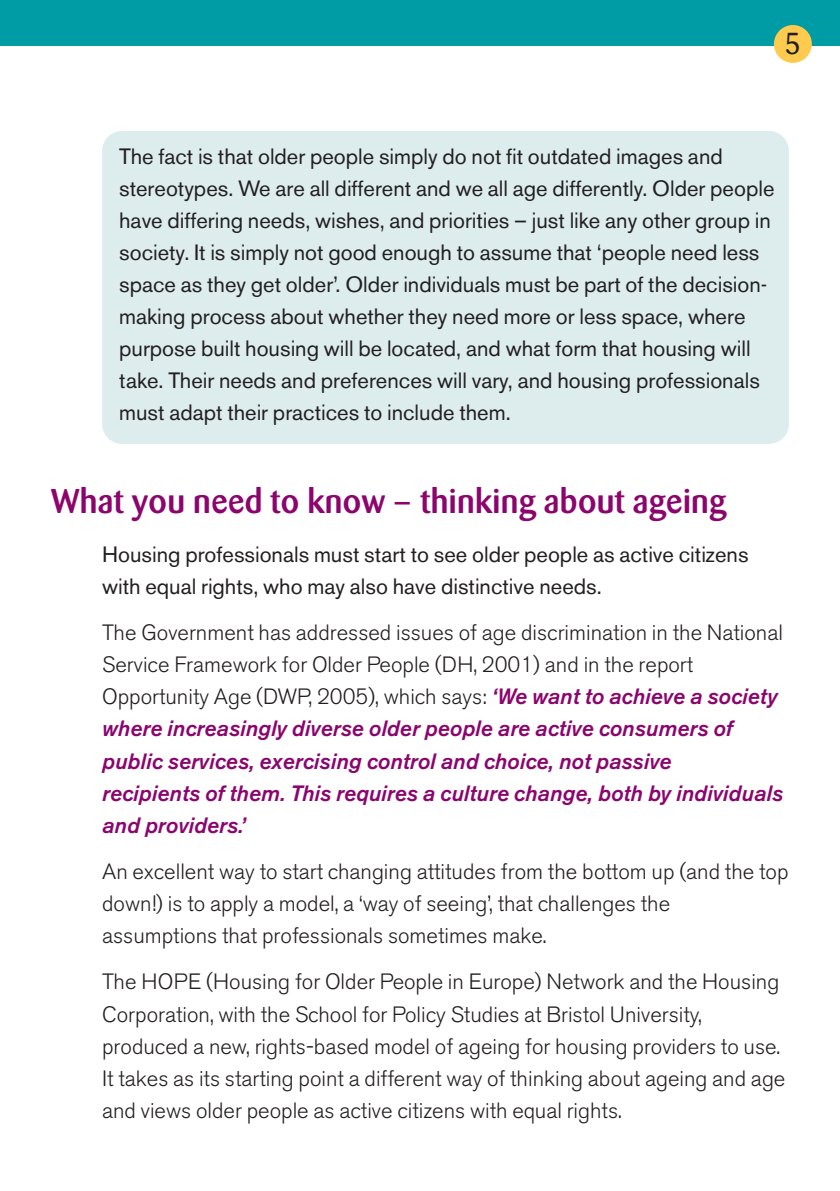
<style>
.page{position:relative;width:840px;height:1191px;background:#fff}
.page>*{position:absolute;margin:0;border:0;box-sizing:border-box;transform-origin:0 0}
.t1{font:500 34px "Barmeno";letter-spacing:.01em;color:#8b056d}
.t2{font:30px "Barmeno";color:#231f20}
.t3{font:22px/32px "Akzidenz Grotesk BE";color:#231f20}
.t4{font:300 22px/32px "Akzidenz Grotesk BE";color:#231f20}
.t5{font:italic 500 22px/32px "Akzidenz Grotesk BE";letter-spacing:.005em;color:#8b056d}
.s1{font-weight:300;font-style:normal;color:#231f20}
</style>
<div class="page">
<div style="left:102px;top:131px;width:686px;height:313px;background:#ddedee;border-radius:20px"></div>
<div style="left:0;top:1px;width:839px;height:45px;background:#009ca6"></div>
<div style="left:773px;top:25px;width:38px;height:38px;background:#ffcb4e;border-radius:50%"></div>
<h2 class="t2" style="left:784px;top:31px;width:18px">5</h2>
<p class="t3" style="left:119px;top:142px;width:656px">The fact is that older people simply do not fit outdated images and stereotypes. We are all different and we all age differently. Older people have differing needs, wishes, and priorities – just like any other group in society. It is simply not good enough to assume that ‘people need less space as they get older’. Older individuals must be part of the decision&shy;making process about whether they need more or less space, where purpose built housing will be located, and what form that housing will take. Their needs and preferences will vary, and housing professionals must adapt their practices to include them.</p>
<h1 class="t1" style="left:51px;top:486px;width:676px">What you need to know – thinking about ageing</h1>
<p class="t3" style="left:102px;top:540px;width:647px">Housing professionals must start to see older people as active citizens with equal rights, who may also have distinctive needs.</p>
<p class="t5" style="left:102px;top:618px;width:682px"><span class="s1">The Government has addressed issues of age discrimination in the National Service Framework for Older People (DH, 2001) and in the report Opportunity Age (DWP, 2005), which says:</span> ‘We want to achieve a society where increasingly diverse older people are active consumers of public services, exercising control and choice, not passive<br>recipients of them. This requires a culture change, both by individuals and providers.’</p>
<p class="t4" style="left:102px;top:858px;width:687px">An excellent way to start changing attitudes from the bottom up (and the top down!) is to apply a model, a ‘way of seeing’, that challenges the assumptions that professionals sometimes make.</p>
<p class="t4" style="left:102px;top:968px;width:684px">The HOPE (Housing for Older People in Europe) Network and the Housing Corporation, with the School for Policy Studies at Bristol University, produced a new, rights-based model of ageing for housing providers to use.<br>It takes as its starting point a different way of thinking about ageing and age and views older people as active citizens with equal rights.</p>
</div>
